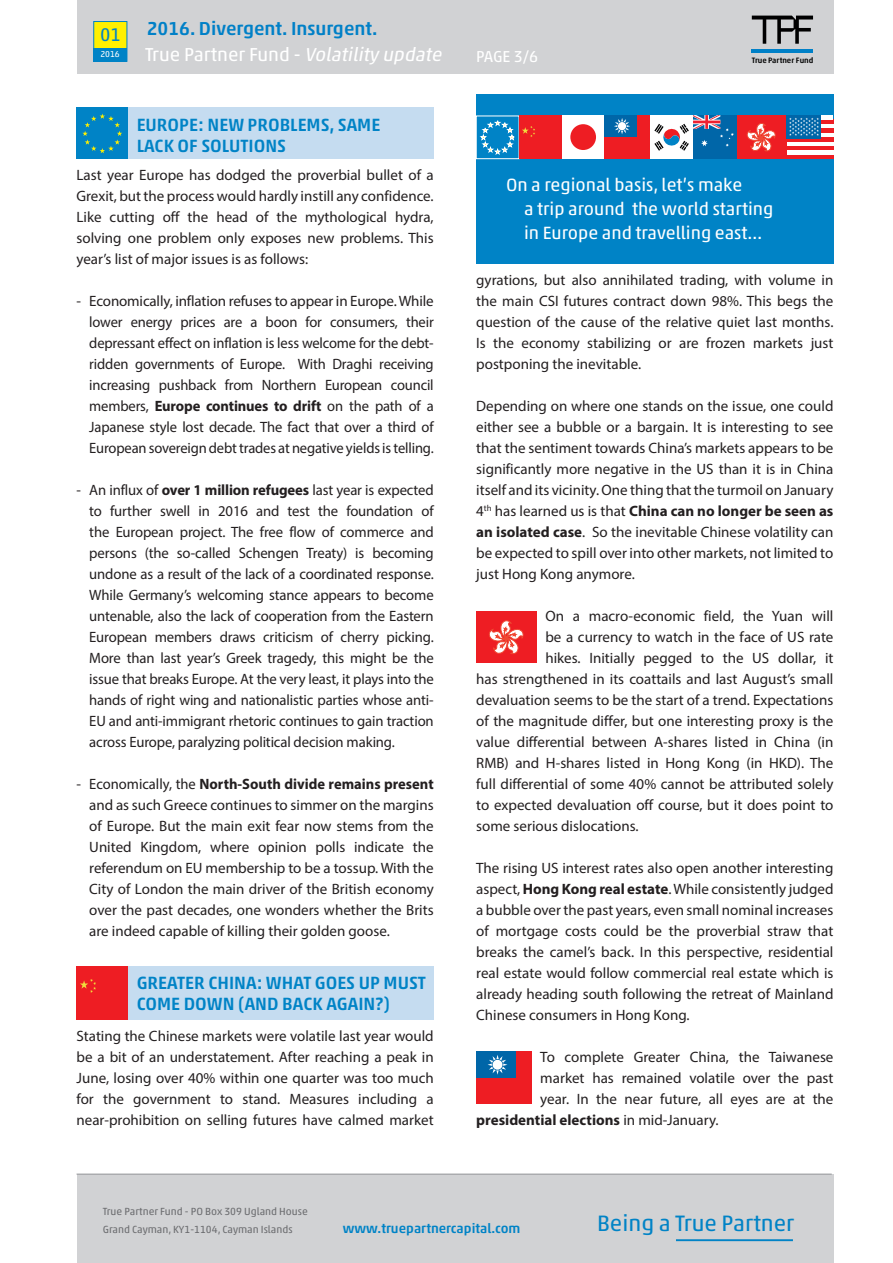
<style>
.page{position:relative;width:893px;height:1263px;background:#fff}
.page>*{position:absolute;margin:0;border:0;box-sizing:border-box;transform-origin:0 0}
.t1{font:22.65px "Akko Std";color:#0083c6}
.t2{font:500 19.05px/26.4px "Akko Std";color:#0080c7}
.t3{font:18.6px "Akko Std";color:#0083c6}
.subkop1{font:500 18px/21px "Akko Std";color:#0083c6}
.subkop1-2{font:18px/24px "Akko Std";color:#fff}
.t4{font:16.05px "Akko Std";color:#fff}
.body_1{font:15px/21px "Myriad Pro";color:#231f20;text-align:justify}
.body_1_inspring{font:15px/21px "Myriad Pro";letter-spacing:-.01em;color:#231f20;text-align:justify}
.body_1-2{font:700 15px "Myriad Pro";color:#231f20}
.t5{font:500 13.5px "Akko Std";color:#0083c6}
.t6{font:10.5px/18px "Akko Std";color:#6c6d70}
.t7{font:8.7px "Akko Std";color:#fff}
.t8{font:500 7.95px "Akko Std";color:#000}
.s1{font-weight:400;color:#fff}
.s2{font-weight:400;font-style:italic;color:#fff}
.s3{font-weight:700}
.s4{font-weight:400}
</style>
<div class="page">
<div style="left:77px;top:1174px;width:756px;height:89px;background:#d1d2d4"></div>
<div style="left:77px;top:0;width:756px;height:74px;background:#d1d2d4"></div>
<hr style="left:676px;top:1239px;width:117px;height:2px;background:#0083c6">
<hr style="left:77px;top:1174px;width:755px;height:1px;background:#939598">
<hr style="left:752px;top:49px;width:61px;height:4px;background:#0080c7">
<svg style="left:752px;top:16px;width:61px;height:28px"></svg>
<div style="left:94px;top:21px;width:33px;height:41px;background:#fff000;border:1px solid #0083c6"></div>
<div style="left:94px;top:48px;width:33px;height:13px;background:#0083c6"></div>
<div style="left:476px;top:94px;width:357px;height:170px;background:#0083c6"></div>
<div style="left:77px;top:966px;width:357px;height:54px;background:#c5dcf0"></div>
<div style="left:77px;top:966px;width:51px;height:54px;background:#ee1d23"></div>
<svg style="left:80px;top:979px;width:16px;height:14px"></svg>
<div style="left:476px;top:611px;width:61px;height:52px;background:#ee1d23"></div>
<svg style="left:489px;top:620px;width:34px;height:34px"></svg>
<div style="left:476px;top:1052px;width:56px;height:52px;background:#ee1d23"></div>
<div style="left:476px;top:1052px;width:39px;height:26px;background:#0066a8"></div>
<svg style="left:488px;top:1055px;width:19px;height:20px"></svg>
<div style="left:77px;top:108px;width:357px;height:51px;background:#c5dcf0"></div>
<div style="left:77px;top:108px;width:51px;height:51px;background:#0083c6"></div>
<svg style="left:82px;top:114px;width:40px;height:39px"></svg>
<div style="left:736px;top:116px;width:50px;height:43px;background:#ee1d23"></div>
<svg style="left:747px;top:123px;width:28px;height:28px"></svg>
<div style="left:476px;top:116px;width:43px;height:43px;background:#0083c6;border:1px solid #fff"></div>
<svg style="left:480px;top:120px;width:35px;height:35px"></svg>
<div style="left:519px;top:116px;width:43px;height:43px;background:#ee1d23"></div>
<svg style="left:522px;top:126px;width:13px;height:11px"></svg>
<div style="left:562px;top:116px;width:43px;height:43px;background:#fff"></div>
<div style="left:570px;top:124px;width:26px;height:26px;background:#ee1d23;border-radius:50%"></div>
<div style="left:650px;top:116px;width:43px;height:43px;background:#fff"></div>
<div style="left:787px;top:154px;width:46px;height:5px;background:#ee1d23"></div>
<hr style="left:787px;top:150px;width:46px;height:4px;background:#fff">
<hr style="left:787px;top:146px;width:46px;height:4px;background:#ee1d23">
<div style="left:787px;top:141px;width:46px;height:5px;background:#fff"></div>
<hr style="left:787px;top:137px;width:46px;height:4px;background:#ee1d23">
<div style="left:787px;top:132px;width:46px;height:5px;background:#fff"></div>
<hr style="left:787px;top:128px;width:46px;height:4px;background:#ee1d23">
<hr style="left:787px;top:124px;width:46px;height:4px;background:#fff">
<div style="left:787px;top:119px;width:46px;height:5px;background:#ee1d23"></div>
<hr style="left:798px;top:115px;width:35px;height:4px;background:#fff">
<div style="left:787px;top:115px;width:34px;height:24px;background:#0066a8"></div>
<svg style="left:789px;top:118px;width:30px;height:18px"></svg>
<div style="left:693px;top:115px;width:43px;height:44px;background:#0066a8"></div>
<svg style="left:654px;top:115px;width:80px;height:36px"></svg>
<div style="left:605px;top:115px;width:45px;height:44px;background:#ee1d23"></div>
<div style="left:605px;top:115px;width:32px;height:22px;background:#0066a8"></div>
<svg style="left:614px;top:118px;width:16px;height:16px"></svg>
<p class="t3" style="left:100px;top:24px;width:22px">01</p>
<p class="t7" style="left:100px;top:49px;width:21px">2016</p>
<p class="t2" style="left:145px;top:15px;width:302px">2016. Divergent. Insurgent.<br><span class="s1">Tr u e P a rt n e r F u n d -</span> <span class="s2">Volatility update</span></p>
<p class="subkop1" style="left:137px;top:114px;width:245px">EUROPE: NEW PROBLEMS, SAME</p>
<p class="subkop1" style="left:137px;top:135px;width:151px">LACK OF SOLUTIONS</p>
<p class="body_1_inspring" style="left:77px;top:164px;width:359px">Last year Europe has dodged the proverbial bullet of a Grexit, but the process would hardly instill any confidence.<br>Like cutting off the head of the mythological hydra, solving one problem only exposes new problems. This year’s list of major issues is as follows:</p>
<p class="body_1_inspring" style="left:89px;top:290px;width:346px;text-indent:-13px">- Economically, inflation refuses to appear in Europe. While lower energy prices are a boon for consumers, their depressant effect on inflation is less welcome for the debt&shy;ridden governments of Europe. With Draghi receiving increasing pushback from Northern European council members, <span class="s3">Europe continues to drift</span> on the path of a Japanese style lost decade. The fact that over a third of European sovereign debt trades at negative yields is telling.</p>
<p class="body_1_inspring" style="left:89px;top:479px;width:346px;text-indent:-13px">- An influx of <span class="s3">over 1 million refugees</span> last year is expected to further swell in 2016 and test the foundation of the European project. The free flow of commerce and persons (the so-called Schengen Treaty) is becoming undone as a result of the lack of a coordinated response.<br>While Germany’s welcoming stance appears to become untenable, also the lack of cooperation from the Eastern European members draws criticism of cherry picking.<br>More than last year’s Greek tragedy, this might be the issue that breaks Europe. At the very least, it plays into the hands of right wing and nationalistic parties whose anti-EU and anti-immigrant rhetoric continues to gain traction across Europe, paralyzing political decision making.</p>
<p class="body_1_inspring" style="left:89px;top:773px;width:346px;text-indent:-13px">- Economically, the <span class="s3">North-South divide remains present </span>and as such Greece continues to simmer on the margins of Europe. But the main exit fear now stems from the United Kingdom, where opinion polls indicate the referendum on EU membership to be a tossup. With the City of London the main driver of the British economy over the past decades, one wonders whether the Brits are indeed capable of killing their golden goose.</p>
<p class="subkop1" style="left:137px;top:972px;width:291px">GREATER CHINA: WHAT GOES UP MUST<br>COME DOWN (AND BACK AGAIN?)</p>
<p class="body_1" style="left:77px;top:1025px;width:359px">Stating the Chinese markets were volatile last year would be a bit of an understatement. After reaching a peak in June, losing over 40% within one quarter was too much for the government to stand. Measures including a near-prohibition on selling futures have calmed market</p>
<p class="t4" style="left:476px;top:46px;width:63px">PAGE 3/6</p>
<p class="t8" style="left:752px;top:56px;width:63px">True Partner Fund</p>
<p class="subkop1-2" style="left:524px;top:173px;width:251px;text-indent:-18px">On a regional basis, let’s make<br>a trip around the world starting in Europe and travelling east…</p>
<p class="body_1" style="left:476px;top:269px;width:359px">gyrations, but also annihilated trading, with volume in the main CSI futures contract down 98%. This begs the question of the cause of the relative quiet last months.<br>Is the economy stabilizing or are frozen markets just postponing the inevitable.</p>
<p class="body_1" style="left:476px;top:395px;width:359px">Depending on where one stands on the issue, one could either see a bubble or a bargain. It is interesting to see that the sentiment towards China’s markets appears to be significantly more negative in the US than it is in China itself and its vicinity. One thing that the turmoil on January 4<sup>th</sup> has learned us is that <span class="s3">China can no longer be seen as an isolated case</span>. So the inevitable Chinese volatility can be expected to spill over into other markets, not limited to just Hong Kong anymore.</p>
<p class="body_1" style="left:545px;top:605px;width:290px">On a macro-economic field, the Yuan will</p>
<p class="body_1" style="left:545px;top:626px;width:290px">be a currency to watch in the face of US rate</p>
<p class="body_1" style="left:545px;top:647px;width:290px">hikes. Initially pegged to the US dollar, it</p>
<p class="body_1" style="left:476px;top:668px;width:359px">has strengthened in its coattails and last August’s small</p>
<p class="body_1" style="left:476px;top:689px;width:359px">devaluation seems to be the start of a trend. Expectations</p>
<p class="body_1" style="left:476px;top:710px;width:359px">of the magnitude differ, but one interesting proxy is the</p>
<p class="body_1" style="left:476px;top:731px;width:359px">value differential between A-shares listed in China (in</p>
<p class="body_1" style="left:476px;top:752px;width:359px">RMB) and H-shares listed in Hong Kong (in HKD). The</p>
<p class="body_1" style="left:476px;top:773px;width:359px">full differential of some 40% cannot be attributed solely</p>
<p class="body_1" style="left:476px;top:794px;width:359px">to expected devaluation off course, but it does point to</p>
<p class="body_1" style="left:476px;top:815px;width:164px">some serious dislocations.</p>
<p class="body_1" style="left:476px;top:857px;width:359px">The rising US interest rates also open another interesting aspect, <span class="s3">Hong Kong real estate</span>. While consistently judged a bubble over the past years, even small nominal increases of mortgage costs could be the proverbial straw that breaks the camel’s back. In this perspective, residential real estate would follow commercial real estate which is already heading south following the retreat of Mainland Chinese consumers in Hong Kong.</p>
<p class="body_1" style="left:540px;top:1046px;width:295px">To complete Greater China, the Taiwanese</p>
<p class="body_1" style="left:540px;top:1067px;width:295px">market has remained volatile over the past</p>
<p class="body_1" style="left:540px;top:1088px;width:295px">year. In the near future, all eyes are at the</p>
<p class="body_1-2" style="left:476px;top:1110px;width:244px">presidential elections <span class="s4">in mid-January.</span></p>
<p class="t6" style="left:103px;top:1202px;width:207px">True Partner Fund - PO Box 309 Ugland House<br>Grand Cayman, KY1-1104, Cayman Islands</p>
<p class="t5" style="left:343px;top:1220px;width:179px">www.truepartnercapital.com</p>
<h1 class="t1" style="left:597px;top:1210px;width:199px">Being a True Partner</h1>
</div>
